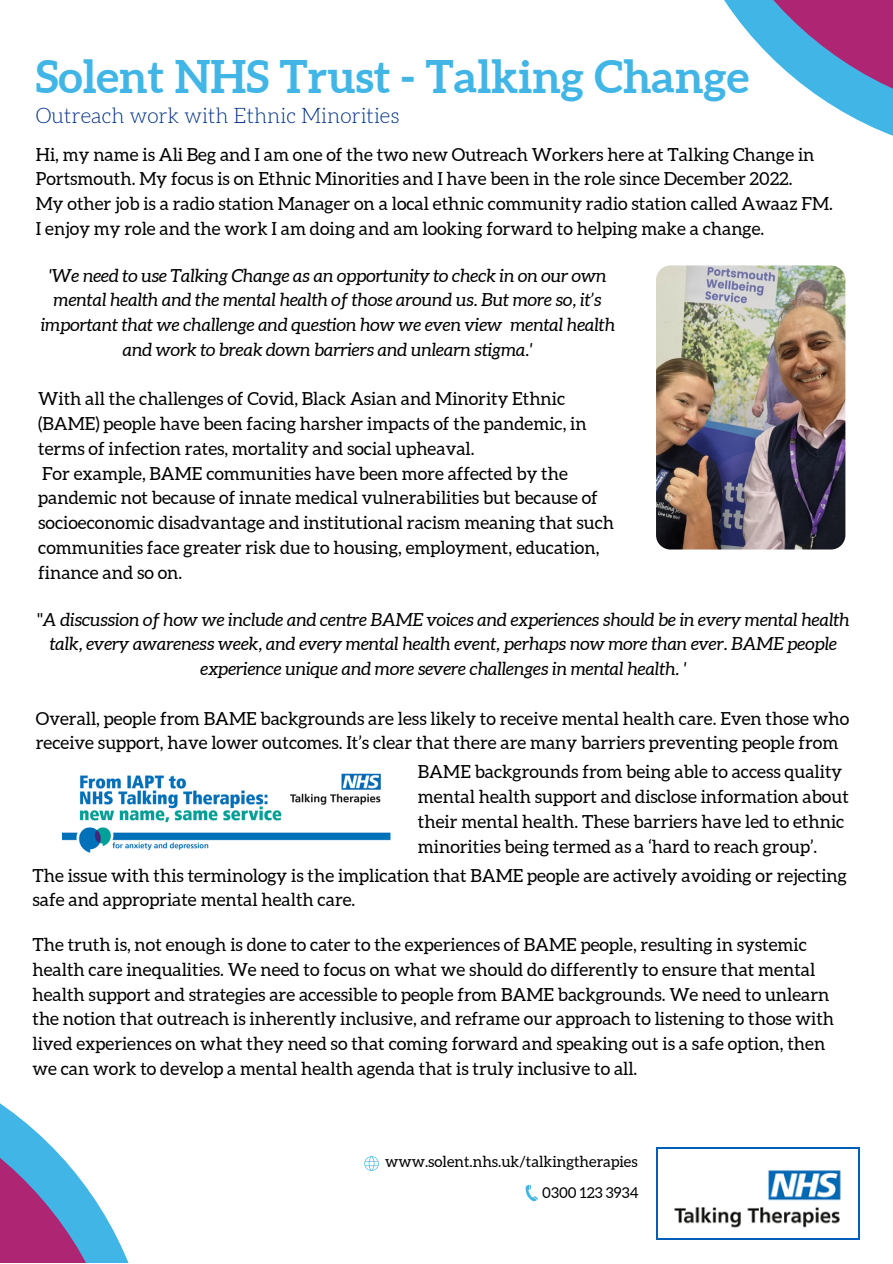
<style>
.page{position:relative;width:893px;height:1264px;background:#fff}
.page>*{position:absolute;margin:0;border:0;box-sizing:border-box;transform-origin:0 0}
.t1{font:700 45px "Aleo";color:#41b6e6}
.t2{font:300 21px "Aleo";color:#003087}
.t3{font:18px/24.8px "Aleo";color:#000}
.t4{font:italic 18px/24.8px "Aleo";color:#000;text-align:center}
.t5{font:15.3px "Aleo";color:#000}
.t6{font:15px "Aleo";color:#000}
.s1{font-style:normal}
</style>
<div class="page">
<svg style="left:724px;top:0;width:168px;height:136px"></svg>
<svg style="left:0;top:1103px;width:128px;height:159px"></svg>
<img style="left:656px;top:265px;width:189px;height:284px;border-radius:14px">
<img style="left:62px;top:773px;width:328px;height:80px">
<div style="left:656px;top:1147px;width:203px;height:92px;background:linear-gradient(to right,#fff,#fff)"></div>
<img style="left:658px;top:1149px;width:199px;height:87px">
<svg style="left:525px;top:1184px;width:13px;height:17px"></svg>
<svg style="left:364px;top:1156px;width:15px;height:14px"></svg>
<p class="t1" style="left:36px;top:51px;width:714px">Solent NHS Trust - Talking Change</p>
<p class="t2" style="left:36px;top:106px;width:365px">Outreach work with Ethnic Minorities</p>
<p class="t3" style="left:36px;top:142px;width:780px">Hi, my name is Ali Beg and I am one of the two new Outreach Workers here at Talking Change in<br>Portsmouth. My focus is on Ethnic Minorities and I have been in the role since December 2022.</p>
<p class="t3" style="left:36px;top:191px;width:798px">My other job is a radio station Manager on a local ethnic community radio station called Awaaz FM.</p>
<p class="t3" style="left:36px;top:216px;width:730px">I enjoy my role and the work I am doing and am looking forward to helping make a change.</p>
<p class="t4" style="left:41px;top:263px;width:576px">'We need to use Talking Change as an opportunity to check in on our own mental health and the mental health of those around us. But more so, it’s important that we challenge and question how we even view mental health and work to break down barriers and unlearn stigma.'</p>
<p class="t3" style="left:38px;top:386px;width:550px">With all the challenges of Covid, Black Asian and Minority Ethnic (BAME) people have been facing harsher impacts of the pandemic, in terms of infection rates, mortality and social upheaval.</p>
<p class="t3" style="left:38px;top:461px;width:577px">For example, BAME communities have been more affected by the pandemic not because of innate medical vulnerabilities but because of socioeconomic disadvantage and institutional racism meaning that such communities face greater risk due to housing, employment, education, finance and so on.</p>
<p class="t4" style="left:37px;top:606px;width:814px"><span class="s1">''</span>A discussion of how we include and centre BAME voices and experiences should be in every mental health talk, every awareness week, and every mental health event, perhaps now more than ever. BAME people experience unique and more severe challenges in mental health. '</p>
<p class="t3" style="left:36px;top:705px;width:814px">Overall, people from BAME backgrounds are less likely to receive mental health care. Even those who receive support, have lower outcomes. It’s clear that there are many barriers preventing people from</p>
<p class="t3" style="left:418px;top:759px;width:432px">BAME backgrounds from being able to access quality mental health support and disclose information about their mental health. These barriers have led to ethnic minorities being termed as a ‘hard to reach group’.</p>
<p class="t3" style="left:33px;top:862px;width:815px">The issue with this terminology is the implication that BAME people are actively avoiding or rejecting safe and appropriate mental health care.</p>
<p class="t3" style="left:33px;top:932px;width:803px">The truth is, not enough is done to cater to the experiences of BAME people, resulting in systemic health care inequalities. We need to focus on what we should do differently to ensure that mental health support and strategies are accessible to people from BAME backgrounds. We need to unlearn the notion that outreach is inherently inclusive, and reframe our approach to listening to those with lived experiences on what they need so that coming forward and speaking out is a safe option, then we can work to develop a mental health agenda that is truly inclusive to all.</p>
<p class="t5" style="left:385px;top:1153px;width:254px">www.solent.nhs.uk/talkingtherapies</p>
<p class="t6" style="left:542px;top:1183px;width:98px">0300 123 3934</p>
</div>
